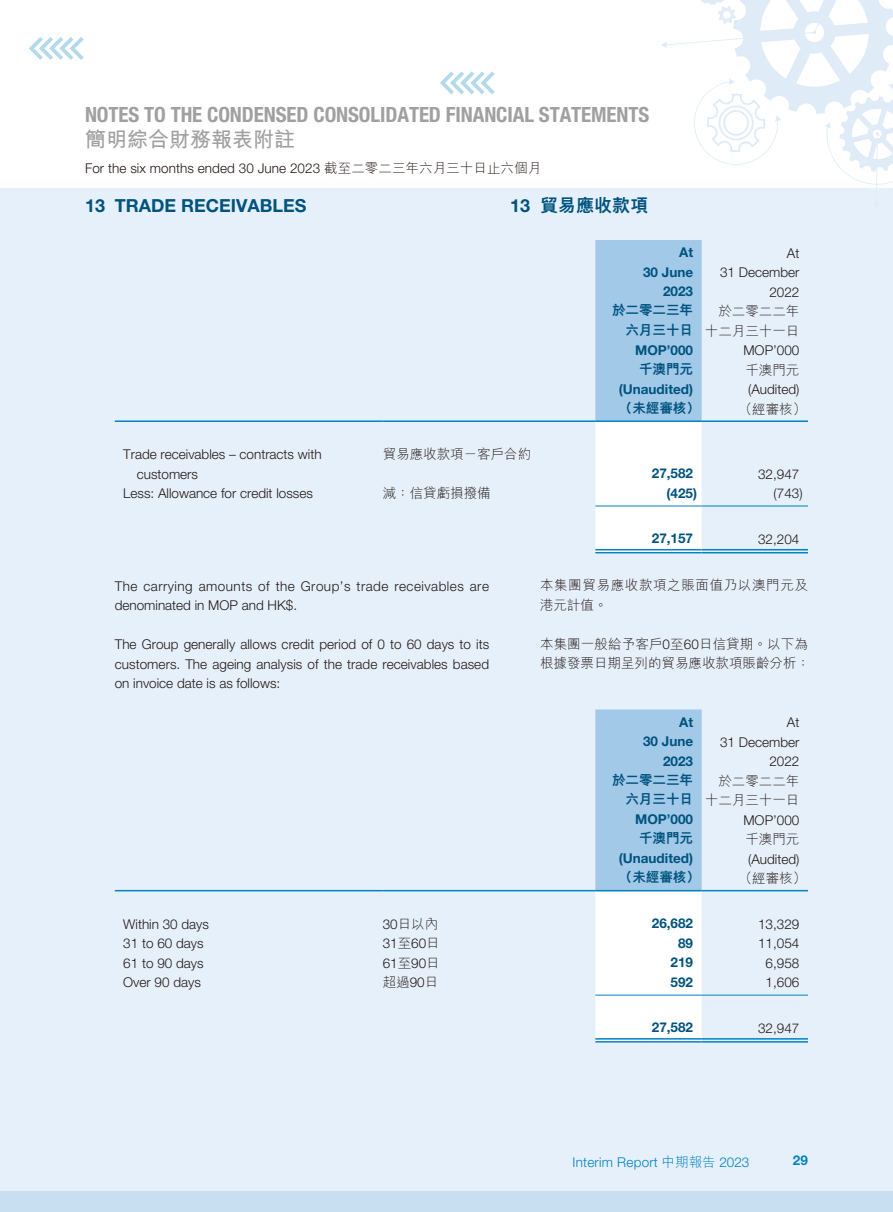
<style>
.page{position:relative;width:893px;height:1212px;background:#fff}
.page>*{position:absolute;margin:0;border:0;box-sizing:border-box;transform-origin:0 0}
.t1{font:700 condensed 21px "Helvetica Neue LT Std";letter-spacing:-.005em;color:#a0a0a1}
.t2{font:700 21px "M Hei HK";color:#a0a0a1}
.t3{font:700 18px "Helvetica Neue LT Std";color:#00537f}
.t4{font:800 18px "M Hei HK";color:#00537f}
.t5{font:300 13.5px/19.5px "Helvetica Neue LT Std";color:#231916;text-align:right}
.t6{font:300 13.5px/19.5px "M Hei HK";color:#231916;text-align:right}
.t7{font:700 13.5px/19.5px "Helvetica Neue LT Std";color:#00537f;text-align:right}
.t8{font:300 13.5px/19.5px "Helvetica Neue LT Std";letter-spacing:.035em;color:#231916}
.t9{font:800 13.5px/19.5px "M Hei HK";color:#00537f;text-align:right}
.t10{font:300 13.5px/19.5px "M Hei HK";letter-spacing:.045em;color:#231916}
.t11{font:300 13.5px "Helvetica Neue LT Std";letter-spacing:.015em;color:#0082c3}
.t12{font:700 13.5px "Helvetica Neue LT Std";color:#0082c3}
.s1{font-family:"M Hei HK"}
.s2{font-family:"Helvetica Neue LT Std";font-weight:700}
.s3{font-family:"Helvetica Neue LT Std"}
</style>
<div class="page">
<div style="left:0;top:188px;width:893px;height:1024px;background:#e6f0fa"></div>
<svg style="left:662px;top:0;width:231px;height:188px"></svg>
<svg style="left:29px;top:37px;width:55px;height:23px"></svg>
<svg style="left:440px;top:71px;width:55px;height:23px"></svg>
<div style="left:0;top:1191px;width:893px;height:21px;background:#c8def1"></div>
<svg style="left:595px;top:240px;width:107px;height:312px;background:#c7dff0"></svg>
<hr style="left:115px;top:420px;width:268px;height:2px;background:#0082c3">
<hr style="left:383px;top:420px;width:212px;height:2px;background:#0082c3">
<hr style="left:595px;top:420px;width:107px;height:2px;background:#0082c3">
<hr style="left:702px;top:420px;width:106px;height:2px;background:#0082c3">
<hr style="left:595px;top:506px;width:107px;height:1px;background:#0082c3">
<hr style="left:702px;top:506px;width:106px;height:1px;background:#0082c3">
<hr style="left:595px;top:549px;width:107px;height:1px;background:#0082c3">
<hr style="left:595px;top:552px;width:107px;height:1px;background:#0082c3">
<hr style="left:702px;top:549px;width:106px;height:1px;background:#0082c3">
<hr style="left:702px;top:552px;width:106px;height:1px;background:#0082c3">
<svg style="left:595px;top:709px;width:107px;height:332px;background:#cae0f1"></svg>
<hr style="left:115px;top:890px;width:268px;height:1px;background:#0082c3">
<hr style="left:383px;top:890px;width:212px;height:1px;background:#0082c3">
<hr style="left:595px;top:890px;width:107px;height:1px;background:#0082c3">
<hr style="left:702px;top:890px;width:106px;height:1px;background:#0082c3">
<hr style="left:595px;top:995px;width:107px;height:1px;background:#0082c3">
<hr style="left:702px;top:995px;width:106px;height:1px;background:#0082c3">
<hr style="left:595px;top:1038px;width:107px;height:1px;background:#0082c3">
<hr style="left:595px;top:1041px;width:107px;height:1px;background:#0082c3">
<hr style="left:702px;top:1038px;width:106px;height:1px;background:#0082c3">
<hr style="left:702px;top:1041px;width:106px;height:1px;background:#0082c3">
<h1 class="t1" style="left:85px;top:101px;width:566px">NOTES TO THE CONDENSED CONSOLIDATED FINANCIAL STATEMENTS</h1>
<h1 class="t2" style="left:85px;top:124px;width:211px">簡明綜合財務報表附註</h1>
<p class="t5" style="left:85px;top:158px;width:458px">For the six months ended 30 June 2023 <span class="s1">截至二零二三年六月三十日止六個月</span></p>
<h2 class="t3" style="left:85px;top:194px;width:223px">13 TRADE RECEIVABLES</h2>
<h2 class="t4" style="left:510px;top:196px;width:139px"><span class="s2">13</span> 貿易應收款項</h2>
<p class="t7" style="left:643px;top:242px;width:52px">At<br>30 June<br>2023</p>
<p class="t5" style="left:720px;top:243px;width:81px">At<br>31 December<br>2022</p>
<p class="t9" style="left:612px;top:300px;width:82px">於二零二三年六月三十日</p>
<p class="t6" style="left:705px;top:301px;width:96px">於二零二二年十二月三十一日</p>
<p class="t7" style="left:635px;top:340px;width:60px">MOP’000</p>
<p class="t5" style="left:743px;top:340px;width:58px">MOP’000</p>
<p class="t9" style="left:639px;top:359px;width:55px">千澳門元</p>
<p class="t6" style="left:745px;top:360px;width:55px">千澳門元</p>
<p class="t7" style="left:619px;top:379px;width:76px">(Unaudited)</p>
<p class="t5" style="left:748px;top:379px;width:53px">(Audited)</p>
<p class="t9" style="left:619px;top:398px;width:82px">（未經審核）</p>
<p class="t6" style="left:739px;top:399px;width:69px">（經審核）</p>
<p class="t5" style="left:137px;top:444px;width:186px;text-align:left;text-indent:-13px">Trade receivables – contracts with customers</p>
<p class="t6" style="left:383px;top:444px;width:150px">貿易應收款項－客戶合約</p>
<p class="t7" style="left:652px;top:463px;width:43px">27,582</p>
<p class="t5" style="left:758px;top:464px;width:43px">32,947</p>
<p class="t5" style="left:123px;top:483px;width:191px">Less: Allowance for credit losses</p>
<p class="t6" style="left:383px;top:483px;width:109px">減：信貸虧損撥備</p>
<p class="t7" style="left:667px;top:483px;width:32px">(425)</p>
<p class="t5" style="left:774px;top:483px;width:31px">(743)</p>
<p class="t7" style="left:652px;top:528px;width:43px">27,157</p>
<p class="t5" style="left:758px;top:529px;width:43px">32,204</p>
<p class="t8" style="left:115px;top:576px;width:376px">The carrying amounts of the Group’s trade receivables are denominated in MOP and HK$.</p>
<p class="t5" style="left:115px;top:634px;width:376px;text-align:justify">The Group generally allows credit period of 0 to 60 days to its customers. The ageing analysis of the trade receivables based on invoice date is as follows:</p>
<p class="t7" style="left:643px;top:712px;width:52px">At<br>30 June<br>2023</p>
<p class="t5" style="left:720px;top:712px;width:81px">At<br>31 December<br>2022</p>
<p class="t9" style="left:612px;top:770px;width:82px">於二零二三年六月三十日</p>
<p class="t6" style="left:705px;top:771px;width:96px">於二零二二年十二月三十一日</p>
<p class="t7" style="left:635px;top:809px;width:60px">MOP’000</p>
<p class="t5" style="left:743px;top:810px;width:58px">MOP’000</p>
<p class="t9" style="left:639px;top:828px;width:55px">千澳門元</p>
<p class="t6" style="left:745px;top:829px;width:56px">千澳門元</p>
<p class="t7" style="left:619px;top:848px;width:76px">(Unaudited)</p>
<p class="t5" style="left:748px;top:849px;width:53px">(Audited)</p>
<p class="t9" style="left:619px;top:867px;width:82px">（未經審核）</p>
<p class="t6" style="left:739px;top:868px;width:69px">（經審核）</p>
<p class="t5" style="left:123px;top:914px;width:87px">Within 30 days</p>
<p class="t6" style="left:383px;top:914px;width:57px"><span class="s3">30</span>日以內</p>
<p class="t7" style="left:652px;top:913px;width:43px">26,682</p>
<p class="t5" style="left:758px;top:914px;width:43px">13,329</p>
<p class="t5" style="left:123px;top:933px;width:82px">31 to 60 days</p>
<p class="t5" style="left:383px;top:933px;width:59px">31<span class="s1">至</span>60<span class="s1">日</span></p>
<p class="t7" style="left:678px;top:933px;width:17px">89</p>
<p class="t5" style="left:758px;top:933px;width:43px">11,054</p>
<p class="t5" style="left:123px;top:953px;width:82px">61 to 90 days</p>
<p class="t5" style="left:383px;top:953px;width:59px">61<span class="s1">至</span>90<span class="s1">日</span></p>
<p class="t7" style="left:671px;top:952px;width:24px">219</p>
<p class="t5" style="left:766px;top:953px;width:35px">6,958</p>
<p class="t5" style="left:123px;top:972px;width:79px">Over 90 days</p>
<p class="t6" style="left:383px;top:972px;width:57px">超過<span class="s3">90</span>日</p>
<p class="t7" style="left:671px;top:972px;width:24px">592</p>
<p class="t5" style="left:766px;top:972px;width:35px">1,606</p>
<p class="t7" style="left:652px;top:1017px;width:43px">27,582</p>
<p class="t5" style="left:758px;top:1018px;width:43px">32,947</p>
<p class="t10" style="left:540px;top:575px;width:269px">本集團貿易應收款項之賬面值乃以澳門元及港元計值。</p>
<p class="t6" style="left:540px;top:634px;width:271px;text-align:left">本集團一般給予客戶<span class="s3">0</span>至<span class="s3">60</span>日信貸期。以下為根據發票日期呈列的貿易應收款項賬齡分析：</p>
<p class="t11" style="left:572px;top:1154px;width:179px">Interim Report <span class="s1">中期報告</span> 2023</p>
<p class="t12" style="left:793px;top:1152px;width:17px">29</p>
</div>
